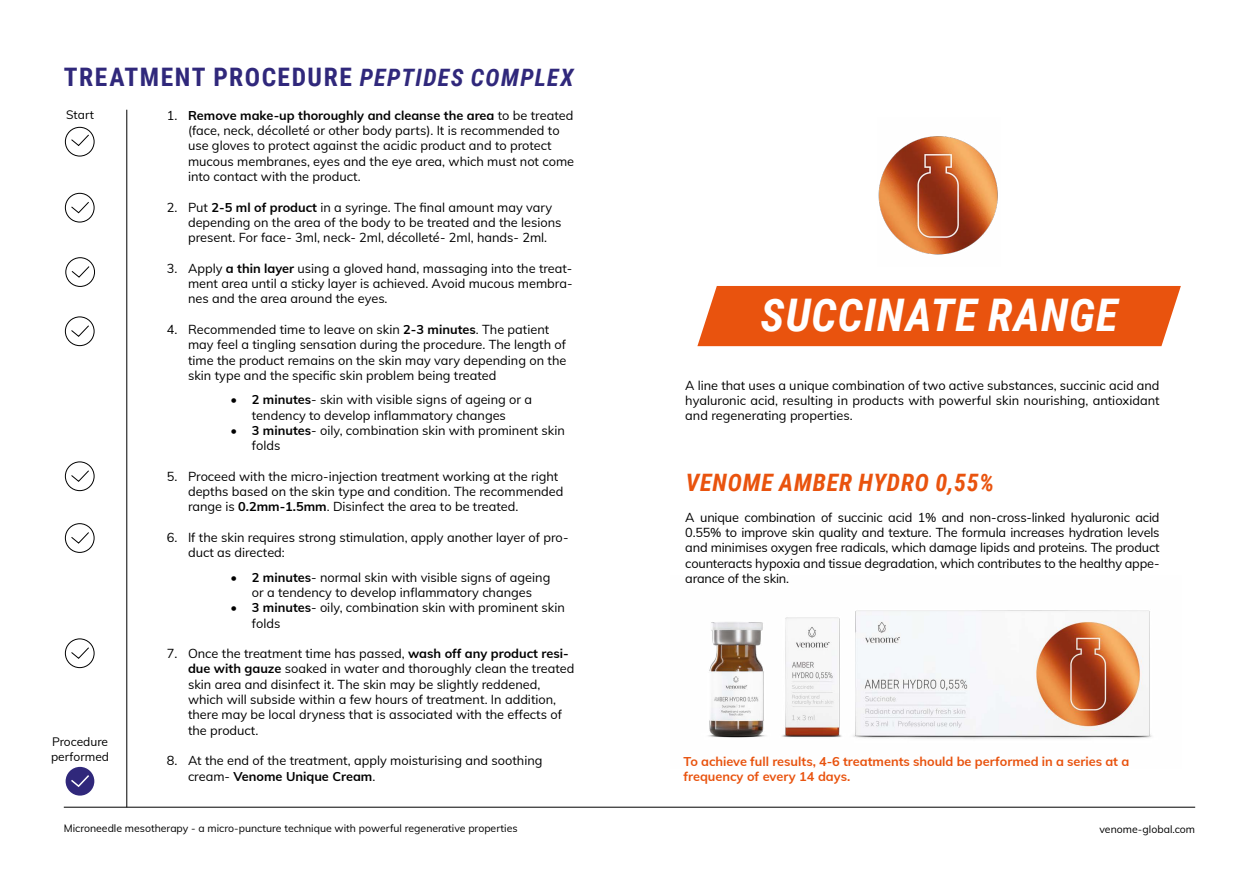
<style>
.page{position:relative;width:1259px;height:893px;background:#fff}
.page>*{position:absolute;margin:0;border:0;box-sizing:border-box;transform-origin:0 0}
.t1{font:italic 700 45px "Roboto Condensed";letter-spacing:.025em;color:#fff}
.t2{font:700 25.5px "Roboto Condensed";letter-spacing:.055em;color:#30287b}
.t3{font:italic 700 24px "Roboto Condensed";letter-spacing:.035em;color:#e9530e}
.t4{font:12.75px/15.3px "Muli";color:#000}
.t5{font:700 12.75px/15.3px "Muli";color:#e9530e}
.t6{font:12px/15px "Muli";color:#000}
.t7{font:10.5px "Muli";color:#000}
.s1{font-style:italic;font-size:24px}
.s2{font-weight:700}
</style>
<div class="page">
<hr style="left:64px;top:807px;width:1131px;height:1px;background:#000">
<div style="left:697px;top:286px;width:483px;height:60px;background:#e9530e"></div>
<img style="left:878px;top:136px;width:120px;height:119px">
<img style="left:708px;top:610px;width:444px;height:129px">
<div style="left:65px;top:193px;width:29px;height:29px;border:1px solid #000;border-radius:50%"></div>
<div style="left:65px;top:127px;width:29px;height:29px;border:1px solid #000;border-radius:50%"></div>
<div style="left:65px;top:317px;width:29px;height:29px;border:1px solid #000;border-radius:50%"></div>
<div style="left:65px;top:462px;width:29px;height:29px;border:1px solid #000;border-radius:50%"></div>
<div style="left:65px;top:523px;width:29px;height:30px;border:1px solid #000;border-radius:50%"></div>
<div style="left:65px;top:639px;width:29px;height:29px;border:1px solid #000;border-radius:50%"></div>
<div style="left:66px;top:257px;width:29px;height:30px;border:1px solid #000;border-radius:50%"></div>
<svg style="left:71px;top:134px;width:18px;height:12px"></svg>
<svg style="left:71px;top:202px;width:18px;height:11px"></svg>
<svg style="left:71px;top:266px;width:19px;height:12px"></svg>
<svg style="left:71px;top:325px;width:18px;height:12px"></svg>
<svg style="left:71px;top:470px;width:18px;height:12px"></svg>
<svg style="left:71px;top:532px;width:18px;height:12px"></svg>
<svg style="left:71px;top:647px;width:18px;height:12px"></svg>
<div style="left:66px;top:767px;width:28px;height:29px;background:#30287b;border-radius:50%"></div>
<svg style="left:71px;top:775px;width:18px;height:12px"></svg>
<hr style="left:126px;top:110px;width:1px;height:697px;background:#000">
<h2 class="t2" style="left:64px;top:59px;width:511px">TREATMENT PROCEDURE <span class="s1">PEPTIDES COMPLEX</span></h2>
<p class="t4" style="left:188px;top:107px;width:388px;text-indent:-21px">1. <span class="s2">Remove make-up thoroughly and cleanse the area</span> to be treated (face, neck, décolleté or other body parts). It is recommended to use gloves to protect against the acidic product and to protect mucous membranes, eyes and the eye area, which must not come into contact with the product.</p>
<p class="t4" style="left:188px;top:199px;width:375px;text-indent:-21px">2. Put <span class="s2">2-5 ml of product</span> in a syringe. The final amount may vary depending on the area of the body to be treated and the lesions present. For face- 3ml, neck- 2ml, décolleté- 2ml, hands- 2ml.</p>
<p class="t4" style="left:188px;top:260px;width:386px;text-align:justify;text-indent:-21px">3. Apply <span class="s2">a thin layer</span> using a gloved hand, massaging into the treat&shy;ment area until a sticky layer is achieved. Avoid mucous membra&shy;nes and the area around the eyes.</p>
<p class="t4" style="left:188px;top:321px;width:380px;text-indent:-21px">4. Recommended time to leave on skin <span class="s2">2-3 minutes</span>. The patient may feel a tingling sensation during the procedure. The length of time the product remains on the skin may vary depending on the skin type and the specific skin problem being treated</p>
<p class="t4" style="left:230px;top:391px;width:303px;text-align:center">• <span class="s2">2 minutes</span>- skin with visible signs of ageing or a tendency to develop inflammatory changes</p>
<p class="t4" style="left:252px;top:422px;width:315px;text-indent:-21px">• <span class="s2">3 minutes</span>- oily, combination skin with prominent skin folds</p>
<p class="t4" style="left:188px;top:468px;width:377px;text-indent:-21px">5. Proceed with the micro-injection treatment working at the right depths based on the skin type and condition. The recommended range is <span class="s2">0.2mm-1.5mm</span>. Disinfect the area to be treated.</p>
<p class="t4" style="left:188px;top:529px;width:382px;text-indent:-21px">6. If the skin requires strong stimulation, apply another layer of pro&shy;duct as directed:</p>
<p class="t4" style="left:230px;top:569px;width:321px;text-align:center">• <span class="s2">2 minutes</span>- normal skin with visible signs of ageing or a tendency to develop inflammatory changes</p>
<p class="t4" style="left:252px;top:599px;width:315px;text-indent:-21px">• <span class="s2">3 minutes</span>- oily, combination skin with prominent skin folds</p>
<p class="t4" style="left:188px;top:645px;width:388px;text-indent:-21px">7. Once the treatment time has passed, <span class="s2">wash off any product resi&shy;due with gauze</span> soaked in water and thoroughly clean the treated skin area and disinfect it. The skin may be slightly reddened, which will subside within a few hours of treatment. In addition, there may be local dryness that is associated with the effects of the product.</p>
<p class="t4" style="left:188px;top:752px;width:356px;text-indent:-21px">8. At the end of the treatment, apply moisturising and soothing cream- <span class="s2">Venome Unique Cream</span>.</p>
<p class="t6" style="left:66px;top:107px;width:29px">Start</p>
<p class="t6" style="left:51px;top:734px;width:60px">Procedure performed</p>
<h1 class="t1" style="left:760px;top:284px;width:359px">SUCCINATE RANGE</h1>
<p class="t4" style="left:685px;top:377px;width:476px;text-align:justify">A line that uses a unique combination of two active substances, succinic acid and hyaluronic acid, resulting in products with powerful skin nourishing, antioxidant and regenerating properties.</p>
<h3 class="t3" style="left:686px;top:466px;width:310px">VENOME AMBER HYDRO 0,55%</h3>
<p class="t4" style="left:685px;top:509px;width:476px;text-align:justify">A unique combination of succinic acid 1% and non-cross-linked hyaluronic acid 0.55% to improve skin quality and texture. The formula increases hydration levels and minimises oxygen free radicals, which damage lipids and proteins. The product counteracts hypoxia and tissue degradation, which contributes to the healthy appe&shy;arance of the skin.</p>
<p class="t5" style="left:683px;top:753px;width:447px">To achieve full results, 4-6 treatments should be performed in a series at a frequency of every 14 days.</p>
<p class="t7" style="left:64px;top:821px;width:455px">Microneedle mesotherapy - a micro-puncture technique with powerful regenerative properties</p>
<p class="t7" style="left:1099px;top:821px;width:97px">venome-global.com</p>
</div>
